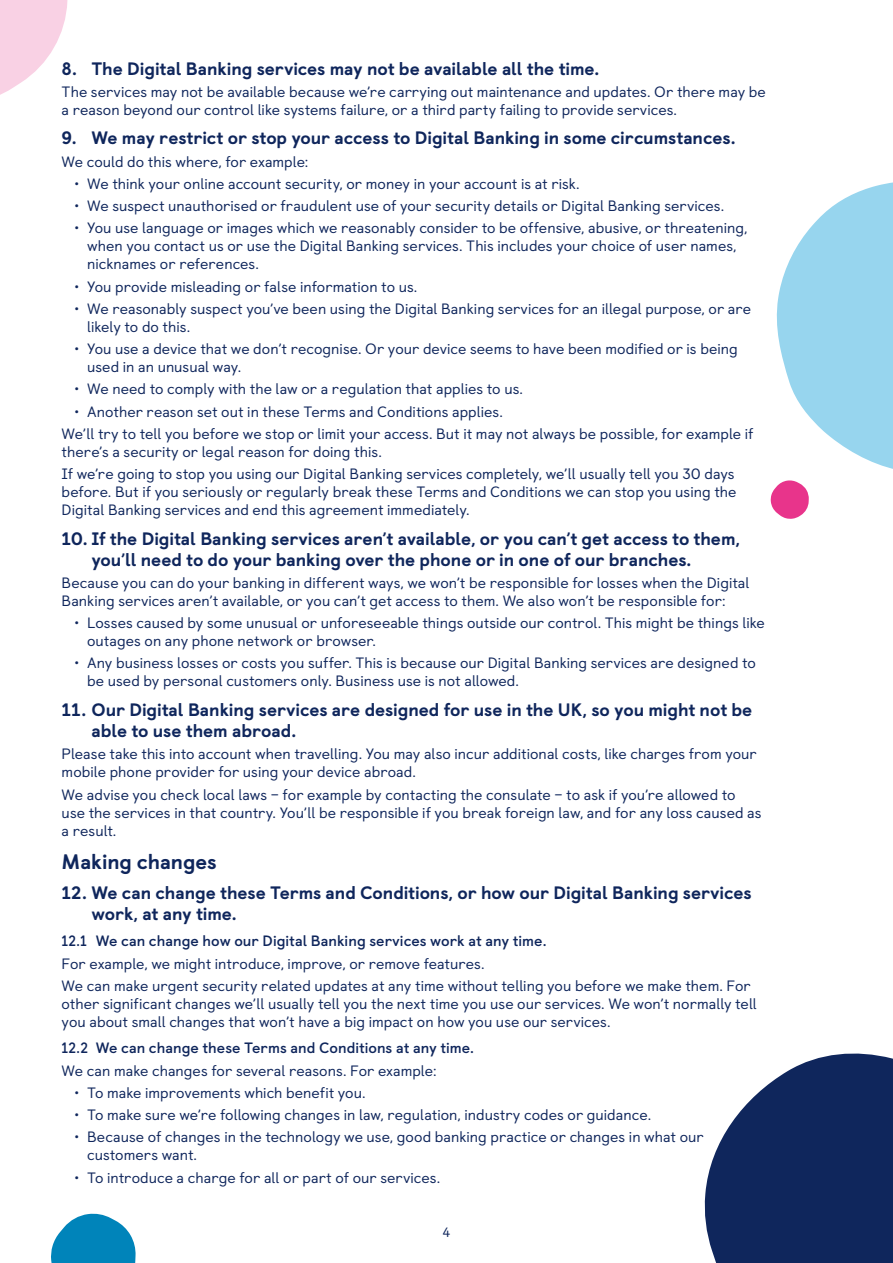
<style>
.page{position:relative;width:893px;height:1263px;background:#fff}
.page>*{position:absolute;margin:0;border:0;box-sizing:border-box;transform-origin:0 0}
.t1{font:800 21px "TSB Castledown";letter-spacing:-.005em;color:#0f265c}
.t2{font:800 18px/21px "TSB Castledown";letter-spacing:-.005em;color:#0f265c}
.t3{font:15px/18px "TSB Castledown";letter-spacing:.005em;color:#0f265c}
.t4{font:700 15px "TSB Castledown";letter-spacing:.005em;color:#0f265c;scale:.9 1}
.t5{font:13.5px "TSB Castledown";color:#0f265c}
</style>
<div class="page">
<svg style="left:776px;top:182px;width:117px;height:287px"></svg>
<svg style="left:51px;top:1213px;width:85px;height:50px"></svg>
<svg style="left:0;top:0;width:68px;height:95px"></svg>
<svg style="left:704px;top:1053px;width:189px;height:210px"></svg>
<svg style="left:771px;top:480px;width:38px;height:39px"></svg>
<p class="t2" style="left:62px;top:58px;width:539px">8. The Digital Banking services may not be available all the time.</p>
<p class="t3" style="left:62px;top:83px;width:706px">The services may not be available because we’re carrying out maintenance and updates. Or there may be a reason beyond our control like systems failure, or a third party failing to provide services.</p>
<p class="t2" style="left:62px;top:128px;width:675px">9. We may restrict or stop your access to Digital Banking in some circumstances.</p>
<p class="t3" style="left:62px;top:153px;width:248px">We could do this where, for example:</p>
<p class="t3" style="left:74px;top:175px;width:507px">• We think your online account security, or money in your account is at risk.</p>
<p class="t3" style="left:74px;top:197px;width:651px">• We suspect unauthorised or fraudulent use of your security details or Digital Banking services.</p>
<p class="t3" style="left:87px;top:219px;width:662px;text-indent:-13px">• You use language or images which we reasonably consider to be offensive, abusive, or threatening, when you contact us or use the Digital Banking services. This includes your choice of user names, nicknames or references.</p>
<p class="t3" style="left:74px;top:278px;width:345px">• You provide misleading or false information to us.</p>
<p class="t3" style="left:87px;top:300px;width:666px;text-indent:-13px">• We reasonably suspect you’ve been using the Digital Banking services for an illegal purpose, or are likely to do this.</p>
<p class="t3" style="left:87px;top:340px;width:652px;text-indent:-13px">• You use a device that we don’t recognise. Or your device seems to have been modified or is being used in an unusual way.</p>
<p class="t3" style="left:74px;top:380px;width:450px">• We need to comply with the law or a regulation that applies to us.</p>
<p class="t3" style="left:62px;top:400px;width:693px;line-height:22.2px;text-indent:13px">• Another reason set out in these Terms and Conditions applies.<br>We’ll try to tell you before we stop or limit your access. But it may not always be possible, for example if</p>
<p class="t3" style="left:62px;top:441px;width:674px;line-height:22.2px">there’s a security or legal reason for doing this.<br>If we’re going to stop you using our Digital Banking services completely, we’ll usually tell you 30 days</p>
<p class="t3" style="left:62px;top:483px;width:676px">before. But if you seriously or regularly break these Terms and Conditions we can stop you using the<br>Digital Banking services and end this agreement immediately.</p>
<p class="t2" style="left:91px;top:528px;width:650px;text-indent:-30px">10. If the Digital Banking services aren’t available, or you can’t get access to them, you’ll need to do your banking over the phone or in one of our branches.</p>
<p class="t3" style="left:62px;top:574px;width:689px">Because you can do your banking in different ways, we won’t be responsible for losses when the Digital<br>Banking services aren’t available, or you can’t get access to them. We also won’t be responsible for:</p>
<p class="t3" style="left:87px;top:614px;width:679px;text-indent:-13px">• Losses caused by some unusual or unforeseeable things outside our control. This might be things like outages on any phone network or browser.</p>
<p class="t3" style="left:87px;top:654px;width:670px;text-indent:-13px">• Any business losses or costs you suffer. This is because our Digital Banking services are designed to be used by personal customers only. Business use is not allowed.</p>
<p class="t2" style="left:91px;top:699px;width:662px;text-indent:-30px">11. Our Digital Banking services are designed for use in the UK, so you might not be able to use them abroad.</p>
<p class="t3" style="left:62px;top:745px;width:697px">Please take this into account when travelling. You may also incur additional costs, like charges from your mobile phone provider for using your device abroad.</p>
<p class="t3" style="left:62px;top:785px;width:701px">We advise you check local laws – for example by contacting the consulate – to ask if you’re allowed to use the services in that country. You’ll be responsible if you break foreign law, and for any loss caused as a result.</p>
<h1 class="t1" style="left:62px;top:849px;width:157px">Making changes</h1>
<p class="t2" style="left:91px;top:882px;width:662px;text-indent:-30px">12. We can change these Terms and Conditions, or how our Digital Banking services work, at any time.</p>
<p class="t4" style="left:62px;top:932px;width:540px">12.1 We can change how our Digital Banking services work at any time.</p>
<p class="t3" style="left:62px;top:952px;width:691px;line-height:22.2px">For example, we might introduce, improve, or remove features.<br>We can make urgent security related updates at any time without telling you before we make them. For</p>
<p class="t3" style="left:62px;top:995px;width:697px">other significant changes we’ll usually tell you the next time you use our services. We won’t normally tell you about small changes that won’t have a big impact on how you use our services.</p>
<p class="t4" style="left:62px;top:1039px;width:460px">12.2 We can change these Terms and Conditions at any time.</p>
<p class="t3" style="left:62px;top:1061px;width:376px">We can make changes for several reasons. For example:</p>
<p class="t3" style="left:74px;top:1084px;width:293px">• To make improvements which benefit you.</p>
<p class="t3" style="left:74px;top:1106px;width:578px">• To make sure we’re following changes in law, regulation, industry codes or guidance.</p>
<p class="t3" style="left:87px;top:1128px;width:618px;text-indent:-13px">• Because of changes in the technology we use, good banking practice or changes in what our customers want.</p>
<p class="t3" style="left:74px;top:1168px;width:367px">• To introduce a charge for all or part of our services.</p>
<p class="t5" style="left:442px;top:1224px;width:10px">4</p>
</div>
